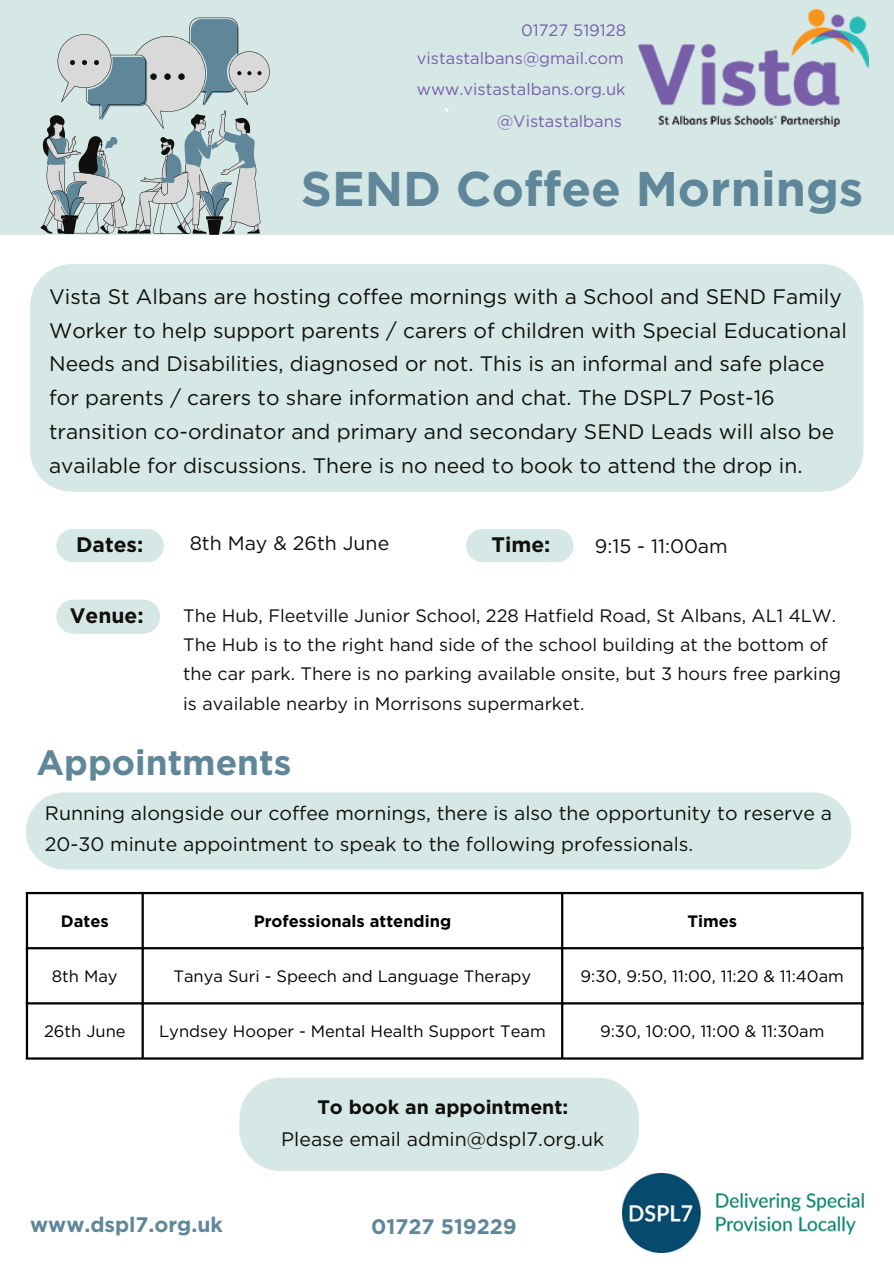
<style>
.page{position:relative;width:894px;height:1264px;background:#fff}
.page>*{position:absolute;margin:0;border:0;box-sizing:border-box;transform-origin:0 0}
.t1{font:700 48.6px "Gotham";color:#608799}
.t2{font:700 35.1px "Gotham";color:#608799}
.t3{font:21px/33.8px "Gotham";color:#100f0d}
.t4{font:700 21px "Gotham";color:#608799}
.t5{font:700 21px "Gotham";color:#100f0d}
.t6{font:700 21px "Lora";color:#fff}
.t7{font:19.5px/31.5px "Gotham";color:#100f0d}
.t8{font:18px/29.2px "Gotham";color:#100f0d}
.t9{font:16.5px "Gotham";color:#000}
.t10{font:16.5px "Gotham";color:#785da8}
.t11{font:700 16.5px "Gotham";color:#000}
.s1{font-weight:700}
</style>
<div class="page">
<div style="left:0;top:0;width:893px;height:235px;background:#d6e8e6"></div>
<svg style="left:40px;top:19px;width:229px;height:216px"></svg>
<div style="left:30px;top:264px;width:833px;height:227px;background:#d6e8e6"></div>
<img style="left:638px;top:10px;width:230px;height:117px">
<div style="left:26px;top:792px;width:825px;height:77px;background:#d6e8e6;border-radius:39px"></div>
<hr style="left:26px;top:894px;width:2px;height:163px;background:#000">
<hr style="left:141px;top:894px;width:3px;height:163px;background:#000">
<hr style="left:561px;top:894px;width:2px;height:163px;background:#000">
<hr style="left:861px;top:894px;width:2px;height:163px;background:#000">
<hr style="left:26px;top:892px;width:837px;height:2px;background:#000">
<hr style="left:26px;top:947px;width:837px;height:2px;background:#000">
<hr style="left:26px;top:1002px;width:837px;height:2px;background:#000">
<hr style="left:26px;top:1057px;width:837px;height:2px;background:#000">
<img style="left:622px;top:1173px;width:242px;height:79px">
<div style="left:466px;top:529px;width:107px;height:33px;background:#d6e8e6;border-radius:17px"></div>
<div style="left:56px;top:599px;width:104px;height:34px;background:#d6e8e6;border-radius:17px"></div>
<div style="left:239px;top:1077px;width:400px;height:94px;background:#d6e8e6;border-radius:42px"></div>
<div style="left:56px;top:529px;width:108px;height:33px;background:#d6e8e6;border-radius:17px"></div>
<h3 class="t10" style="left:521px;top:20px;width:107px">01727 519128</h3>
<p class="t10" style="left:417px;top:48px;width:208px">vistastalbans@gmail.com</p>
<h3 class="t10" style="left:417px;top:80px;width:210px">www.vistastalbans.org.uk</h3>
<p class="t6" style="left:443px;top:102px;width:7px">`</p>
<h2 class="t10" style="left:497px;top:111px;width:126px">@Vistastalbans</h2>
<h4 class="t1" style="left:301px;top:159px;width:563px">SEND Coffee Mornings</h4>
<p class="t3" style="left:49px;top:279px;width:799px">Vista St Albans are hosting coffee mornings with a School and SEND Family Worker to help support parents / carers of children with Special Educational Needs and Disabilities, diagnosed or not. This is an informal and safe place for parents / carers to share information and chat. The DSPL7 Post-16 transition co-ordinator and primary and secondary SEND Leads will also be available for discussions. There is no need to book to attend the drop in.</p>
<p class="t5" style="left:76px;top:532px;width:69px">Dates:</p>
<p class="t7" style="left:190px;top:527px;width:201px">8th May &amp; 26th June</p>
<p class="t5" style="left:491px;top:532px;width:60px">Time:</p>
<p class="t7" style="left:594px;top:530px;width:134px">9:15 - 11:00am</p>
<p class="t5" style="left:70px;top:603px;width:75px">Venue:</p>
<p class="t8" style="left:183px;top:601px;width:659px">The Hub, Fleetville Junior School, 228 Hatfield Road, St Albans, AL1 4LW.<br>The Hub is to the right hand side of the school building at the bottom of the car park. There is no parking available onsite, but 3 hours free parking is available nearby in Morrisons supermarket.</p>
<p class="t2" style="left:36px;top:741px;width:256px">Appointments</p>
<h4 class="t7" style="left:45px;top:797px;width:788px">Running alongside our coffee mornings, there is also the opportunity to reserve a<br>20-30 minute appointment to speak to the following professionals.</h4>
<p class="t11" style="left:61px;top:911px;width:49px">Dates</p>
<p class="t11" style="left:253px;top:911px;width:199px">Professionals attending</p>
<p class="t11" style="left:687px;top:911px;width:51px">Times</p>
<p class="t9" style="left:52px;top:966px;width:67px">8th May</p>
<h1 class="t9" style="left:173px;top:966px;width:359px">Tanya Suri - Speech and Language Therapy</h1>
<h4 class="t9" style="left:580px;top:966px;width:265px">9:30, 9:50, 11:00, 11:20 &amp; 11:40am</h4>
<h3 class="t9" style="left:44px;top:1021px;width:83px">26th June</h3>
<h4 class="t9" style="left:159px;top:1021px;width:388px">Lyndsey Hooper - Mental Health Support Team</h4>
<h3 class="t9" style="left:600px;top:1021px;width:226px">9:30, 10:00, 11:00 &amp; 11:30am</h3>
<p class="t7" style="left:281px;top:1091px;width:324px;text-align:center"><span class="s1">To book an appointment:<br></span>Please email admin@dspl7.org.uk</p>
<h3 class="t4" style="left:30px;top:1211px;width:194px">www.dspl7.org.uk</h3>
<h4 class="t4" style="left:371px;top:1213px;width:147px">01727 519229</h4>
</div>
